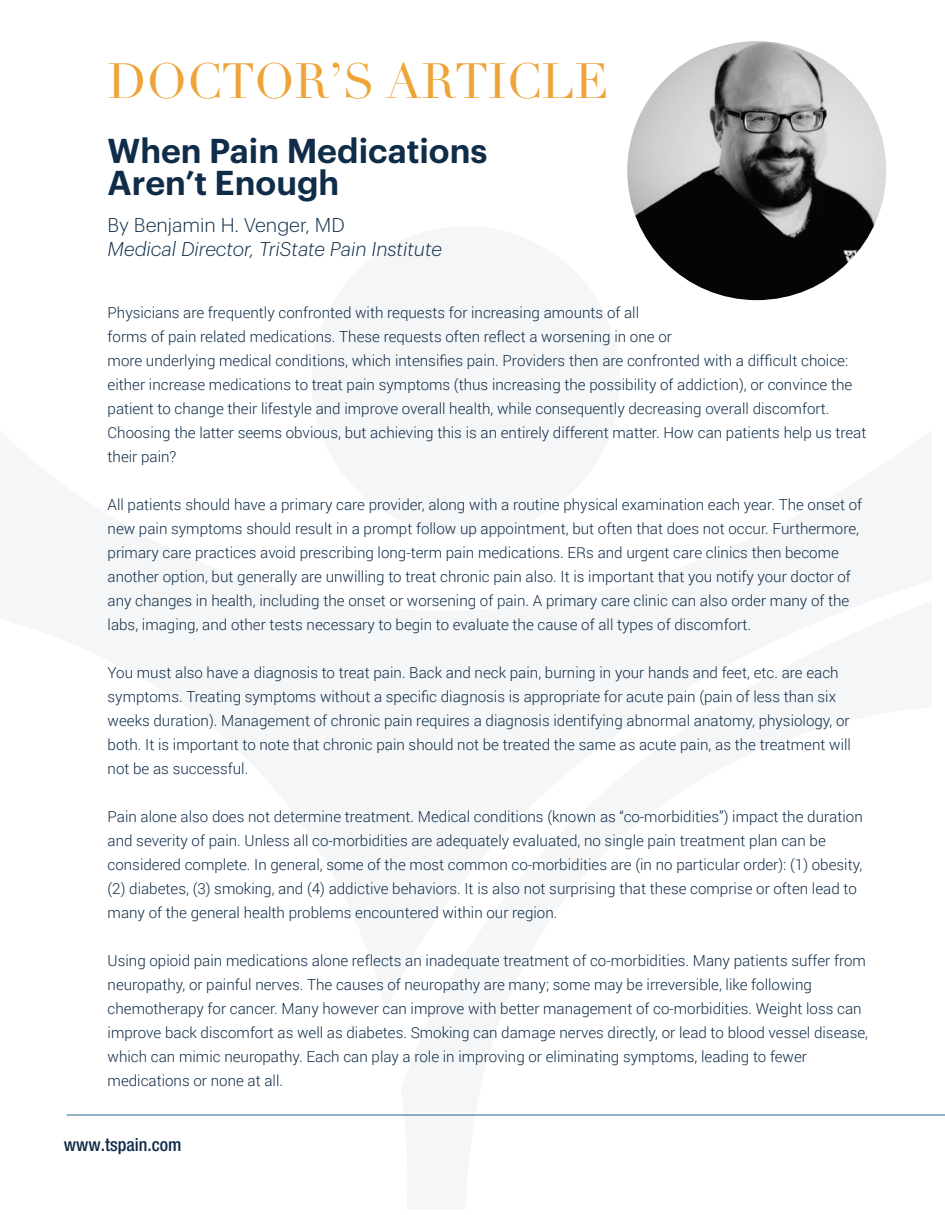
<style>
.page{position:relative;width:945px;height:1215px;background:#fff}
.page>*{position:absolute;margin:0;border:0;box-sizing:border-box;transform-origin:0 0}
.t1{font:48.3px "Didot";color:#eea438}
.t2{font:600 33.75px/31.5px "Graphik";color:#0f2c48}
.t3{font:italic 300 19.5px "Graphik";color:#0f2c48}
.t4{font:300 19.5px "Graphik";color:#0f2c48}
.t5{font:500 condensed 18px "Helvetica Neue LT Std";color:#0f2c48}
.t6{font:300 15.15px/24px "Roboto";color:#0f2c48}
</style>
<div class="page">
<hr style="left:67px;top:1114px;width:878px;height:2px;background:#7199b1">
<div style="left:311px;top:226px;width:309px;height:309px;background:#f5f6f7;border-radius:50%"></div>
<img style="left:627px;top:41px;width:259px;height:259px;border-radius:129px">
<h1 class="t1" style="left:108px;top:53px;width:503px">DOCTOR’S ARTICLE</h1>
<h2 class="t2" style="left:108px;top:132px;width:381px">When Pain Medications<br>Aren’t Enough</h2>
<p class="t4" style="left:108px;top:211px;width:239px">By Benjamin H. Venger, MD</p>
<p class="t3" style="left:108px;top:235px;width:336px">Medical Director, TriState Pain Institute</p>
<p class="t6" style="left:108px;top:300px;width:760px">Physicians are frequently confronted with requests for increasing amounts of all<br>forms of pain related medications. These requests often reflect a worsening in one or<br>more underlying medical conditions, which intensifies pain. Providers then are confronted with a difficult choice: either increase medications to treat pain symptoms (thus increasing the possibility of addiction), or convince the patient to change their lifestyle and improve overall health, while consequently decreasing overall discomfort.<br>Choosing the latter seems obvious, but achieving this is an entirely different matter. How can patients help us treat their pain?</p>
<p class="t6" style="left:108px;top:492px;width:756px">All patients should have a primary care provider, along with a routine physical examination each year. The onset of new pain symptoms should result in a prompt follow up appointment, but often that does not occur. Furthermore, primary care practices avoid prescribing long-term pain medications. ERs and urgent care clinics then become another option, but generally are unwilling to treat chronic pain also. It is important that you notify your doctor of any changes in health, including the onset or worsening of pain. A primary care clinic can also order many of the labs, imaging, and other tests necessary to begin to evaluate the cause of all types of discomfort.</p>
<p class="t6" style="left:108px;top:660px;width:745px">You must also have a diagnosis to treat pain. Back and neck pain, burning in your hands and feet, etc. are each symptoms. Treating symptoms without a specific diagnosis is appropriate for acute pain (pain of less than six weeks duration). Management of chronic pain requires a diagnosis identifying abnormal anatomy, physiology, or both. It is important to note that chronic pain should not be treated the same as acute pain, as the treatment will not be as successful.</p>
<p class="t6" style="left:108px;top:804px;width:757px">Pain alone also does not determine treatment. Medical conditions (known as “co-morbidities”) impact the duration and severity of pain. Unless all co-morbidities are adequately evaluated, no single pain treatment plan can be considered complete. In general, some of the most common co-morbidities are (in no particular order): (1) obesity, (2) diabetes, (3) smoking, and (4) addictive behaviors. It is also not surprising that these comprise or often lead to many of the general health problems encountered within our region.</p>
<p class="t6" style="left:108px;top:948px;width:762px">Using opioid pain medications alone reflects an inadequate treatment of co-morbidities. Many patients suffer from neuropathy, or painful nerves. The causes of neuropathy are many; some may be irreversible, like following chemotherapy for cancer. Many however can improve with better management of co-morbidities. Weight loss can improve back discomfort as well as diabetes. Smoking can damage nerves directly, or lead to blood vessel disease, which can mimic neuropathy. Each can play a role in improving or eliminating symptoms, leading to fewer medications or none at all.</p>
<p class="t5" style="left:64px;top:1134px;width:119px">www.tspain.com</p>
</div>
